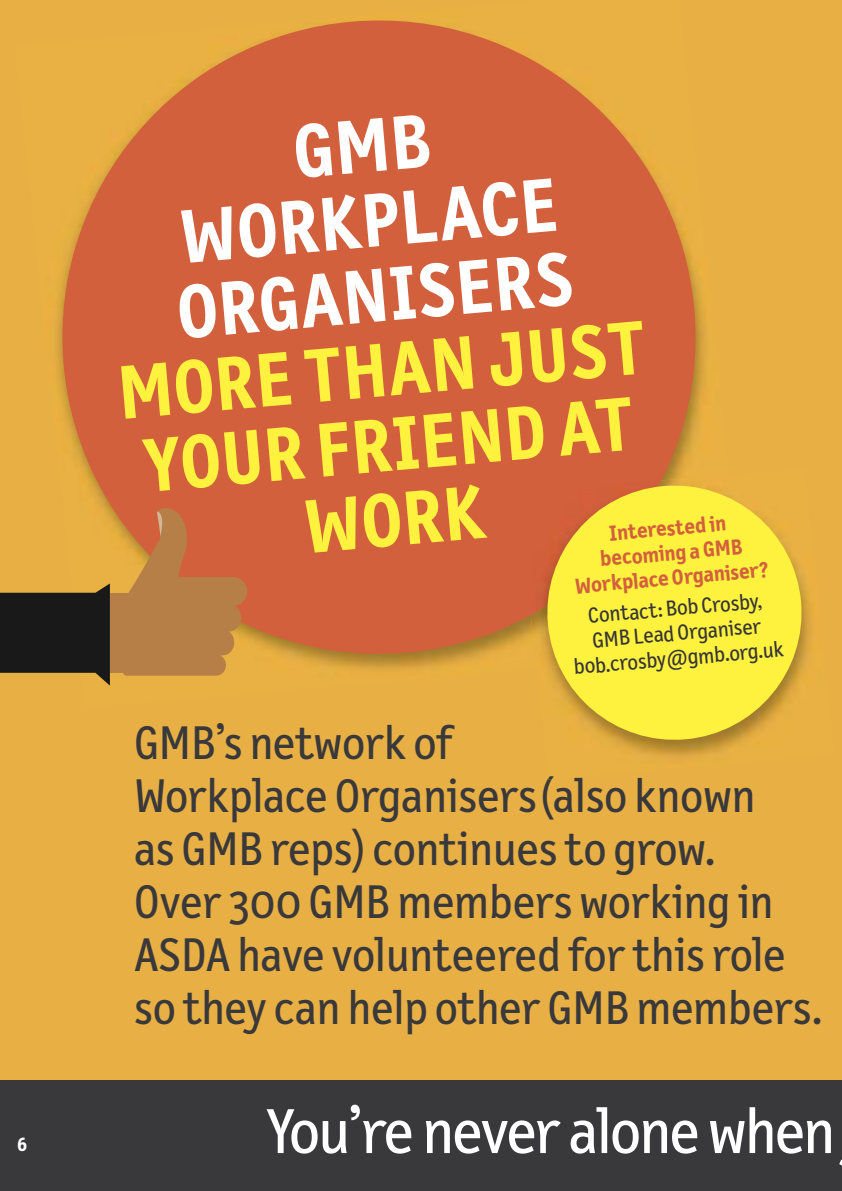
<style>
.page{position:relative;width:842px;height:1191px;background:#e8b044}
.page>*{position:absolute;margin:0;border:0;box-sizing:border-box;transform-origin:0 0}
.t1{font:700 76.6px/74.8px "Letter Gothic Text Pro";color:#fff23e;text-align:center}
.t2{font:700 76.6px/74.8px "Letter Gothic Text Pro";color:#fff;text-align:center}
.t3{font:64px "Letter Gothic Text Pro";letter-spacing:-.025em;color:#fff}
.t4{font:47.6px/53px "Letter Gothic Text";color:#39383a}
.t5{font:22px/24.8px "Letter Gothic Text Pro";color:#363637;text-align:center}
.t6{font:700 22px/24.8px "Letter Gothic Text Pro";color:#d3603d;text-align:center}
.t7{font:700 20px "Letter Gothic Text Pro";color:#fff}
</style>
<div class="page">
<div style="left:0;top:1080px;width:842px;height:111px;background:#39383a"></div>
<svg style="left:57px;top:20px;width:648px;height:648px;fill:#d3603d"></svg>
<img style="left:536px;top:468px;width:274px;height:311px">
<img style="left:531px;top:474px;width:216px;height:195px">
<div style="left:518px;top:480px;width:24px;height:135px;background:#d2603c"></div>
<svg style="left:542px;top:480px;width:265px;height:265px;background:#f3d73d"></svg>
<svg style="left:123px;top:508px;width:124px;height:167px;background:#c37a44"></svg>
<svg style="left:0;top:583px;width:110px;height:102px"></svg>
<div style="left:110px;top:593px;width:26px;height:79px;background:#b67f48"></div>
<p class="t7" style="left:17px;top:1137px;width:12px">6</p>
<h1 class="t2" style="left:162px;top:133px;width:399px;rotate:-5deg">GMB<br>WORKPLACE<br>ORGANISERS</h1>
<h1 class="t1" style="left:115px;top:362px;width:531px;rotate:-5deg">MORE THAN JUST<br>YOUR FRIEND AT<br>WORK</h1>
<p class="t6" style="left:570px;top:526px;width:196px;rotate:-5deg">Interested in becoming a GMB<br>Workplace Organiser?</p>
<p class="t5" style="left:569px;top:607px;width:212px;rotate:-5deg">Contact:Bob Crosby,<br>GMB Lead Organiser bob.crosby@gmb.org.uk</p>
<p class="t4" style="left:134px;top:716px;width:689px">GMB’s network of<br>Workplace Organisers(also known<br>as GMB reps)continuesto grow.<br>Over 300 GMB members working in<br>ASDA have volunteered forthisrole so they can help other GMB members.</p>
<h2 class="t3" style="left:266px;top:1107px;width:571px">You’re never alone when</h2>
</div>
